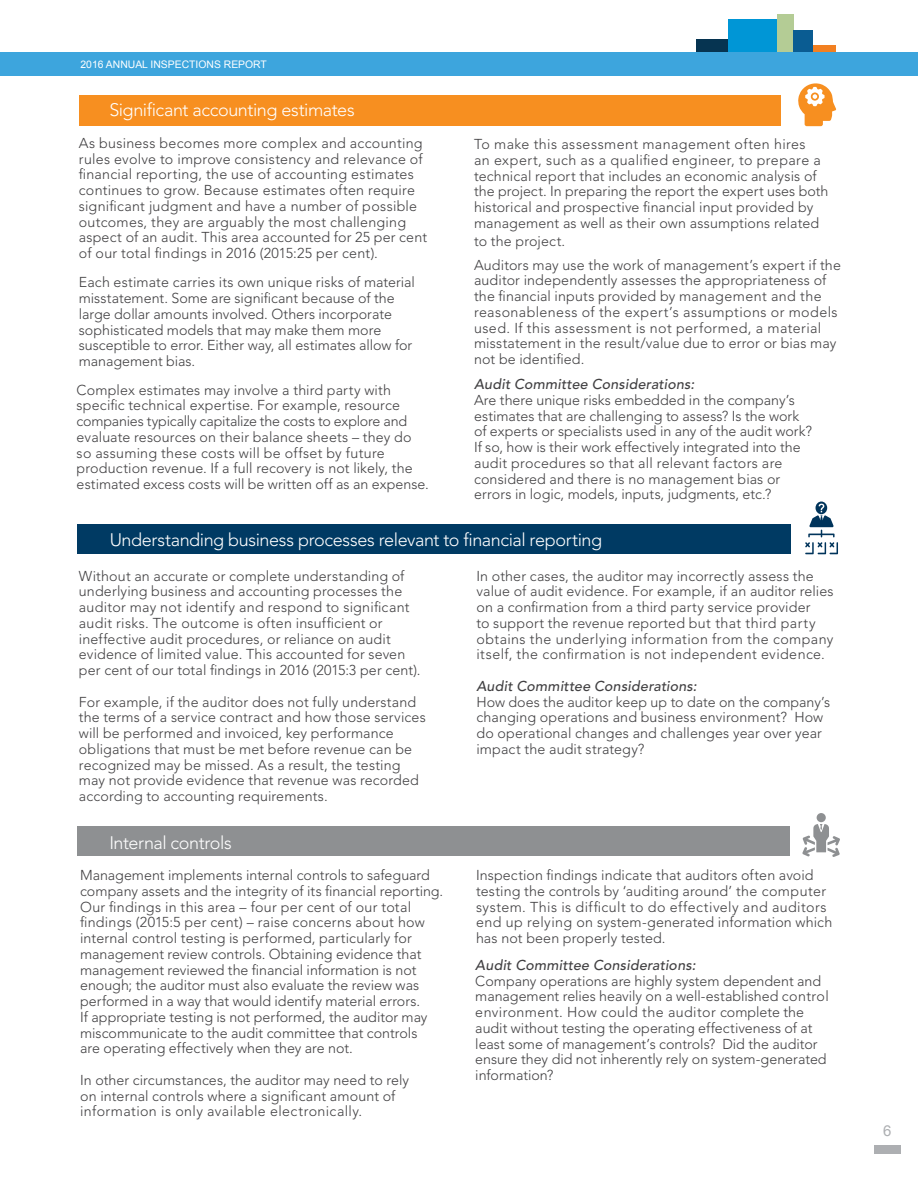
<style>
.page{position:relative;width:918px;height:1188px;background:#fff}
.page>*{position:absolute;margin:0;border:0;box-sizing:border-box;transform-origin:0 0}
.t1{font:300 18px "Avenir";letter-spacing:-.025em;color:#fff}
.t2{font:15px "Arial";color:#adafb2}
.t3{font:300 14.25px/15.8px "Avenir";letter-spacing:.01em;color:#414042}
.t4{font:italic 500 14.25px "Avenir";letter-spacing:.015em;color:#414042}
.t5{font:10.35px "Arial";color:#fff}
</style>
<div class="page">
<div style="left:874px;top:1145px;width:26px;height:9px;background:#adafb2"></div>
<div style="left:728px;top:19px;width:49px;height:34px;background:#0096d6"></div>
<div style="left:777px;top:14px;width:17px;height:39px;background:#b4cc95"></div>
<div style="left:813px;top:45px;width:23px;height:8px;background:#f28021"></div>
<div style="left:696px;top:39px;width:32px;height:14px;background:#063451"></div>
<div style="left:794px;top:30px;width:19px;height:23px;background:#0a5c92"></div>
<div style="left:0;top:53px;width:918px;height:23px;background:#3da5dd"></div>
<div style="left:79px;top:95px;width:701px;height:31px;background:#f78f20"></div>
<svg style="left:798px;top:83px;width:38px;height:43px"></svg>
<div style="left:77px;top:525px;width:714px;height:29px;background:#003a63"></div>
<svg style="left:805px;top:502px;width:33px;height:52px"></svg>
<div style="left:77px;top:827px;width:713px;height:29px;background:#8e9092"></div>
<div style="left:817px;top:813px;width:9px;height:9px;background:#8e9092;border-radius:50%"></div>
<svg style="left:802px;top:824px;width:38px;height:33px"></svg>
<p class="t5" style="left:80px;top:58px;width:188px">2016 ANNUAL INSPECTIONS REPORT</p>
<p class="t1" style="left:109px;top:100px;width:247px">Significant accounting estimates</p>
<p class="t3" style="left:79px;top:135px;width:350px">As business becomes more complex and accounting rules evolve to improve consistency and relevance of financial reporting, the use of accounting estimates continues to grow. Because estimates often require significant judgment and have a number of possible outcomes, they are arguably the most challenging aspect of an audit. This area accounted for 25 per cent of our total findings in 2016 (2015:25 per cent).</p>
<p class="t3" style="left:79px;top:275px;width:337px">Each estimate carries its own unique risks of material misstatement. Some are significant because of the large dollar amounts involved. Others incorporate sophisticated models that may make them more susceptible to error. Either way, all estimates allow for management bias.</p>
<p class="t3" style="left:77px;top:382px;width:354px">Complex estimates may involve a third party with specific technical expertise. For example, resource companies typically capitalize the costs to explore and evaluate resources on their balance sheets – they do so assuming these costs will be offset by future production revenue. If a full recovery is not likely, the estimated excess costs will be written off as an expense.</p>
<p class="t5" style="left:80px;top:60px;width:229px">ANNUAL INSPECTIONS REPORT MARCH 2016</p>
<p class="t3" style="left:474px;top:136px;width:356px">To make this assessment management often hires<br>an expert, such as a qualified engineer, to prepare a technical report that includes an economic analysis of the project. In preparing the report the expert uses both historical and prospective financial input provided by management as well as their own assumptions related</p>
<p class="t3" style="left:474px;top:229px;width:368px;line-height:23.9px">to the project.<br>Auditors may use the work of management’s expert if the</p>
<p class="t3" style="left:474px;top:273px;width:365px">auditor independently assesses the appropriateness of the financial inputs provided by management and the reasonableness of the expert’s assumptions or models used. If this assessment is not performed, a material misstatement in the result/value due to error or bias may not be identified.</p>
<p class="t4" style="left:474px;top:376px;width:222px">Audit Committee Considerations:</p>
<p class="t3" style="left:474px;top:392px;width:339px">Are there unique risks embedded in the company’s estimates that are challenging to assess? Is the work of experts or specialists used in any of the audit work?<br>If so, how is their work effectively integrated into the audit procedures so that all relevant factors are considered and there is no management bias or errors in logic, models, inputs, judgments, etc.?</p>
<p class="t1" style="left:110px;top:529px;width:494px">Understanding business processes relevant to financial reporting</p>
<p class="t3" style="left:79px;top:568px;width:343px">Without an accurate or complete understanding of underlying business and accounting processes the auditor may not identify and respond to significant audit risks. The outcome is often insufficient or ineffective audit procedures, or reliance on audit evidence of limited value. This accounted for seven per cent of our total findings in 2016 (2015:3 per cent).</p>
<p class="t3" style="left:79px;top:694px;width:348px">For example, if the auditor does not fully understand the terms of a service contract and how those services will be performed and invoiced, key performance obligations that must be met before revenue can be recognized may be missed. As a result, the testing may not provide evidence that revenue was recorded according to accounting requirements.</p>
<p class="t1" style="left:109px;top:832px;width:124px">Internal controls</p>
<p class="t3" style="left:80px;top:867px;width:365px">Management implements internal controls to safeguard company assets and the integrity of its financial reporting.<br>Our findings in this area – four per cent of our total findings (2015:5 per cent) – raise concerns about how internal control testing is performed, particularly for management review controls. Obtaining evidence that management reviewed the financial information is not enough; the auditor must also evaluate the review was performed in a way that would identify material errors.<br>If appropriate testing is not performed, the auditor may miscommunicate to the audit committee that controls<br>are operating effectively when they are not.</p>
<p class="t3" style="left:80px;top:1072px;width:330px">In other circumstances, the auditor may need to rely on internal controls where a significant amount of information is only available electronically.</p>
<p class="t3" style="left:476px;top:568px;width:359px">In other cases, the auditor may incorrectly assess the value of audit evidence. For example, if an auditor relies on a confirmation from a third party service provider<br>to support the revenue reported but that third party obtains the underlying information from the company itself, the confirmation is not independent evidence.</p>
<p class="t4" style="left:476px;top:678px;width:222px">Audit Committee Considerations:</p>
<p class="t3" style="left:476px;top:694px;width:355px">How does the auditor keep up to date on the company’s changing operations and business environment? How do operational changes and challenges year over year impact the audit strategy?</p>
<p class="t3" style="left:476px;top:867px;width:358px">Inspection findings indicate that auditors often avoid testing the controls by ‘auditing around’ the computer system. This is difficult to do effectively and auditors end up relying on system-generated information which has not been properly tested.</p>
<p class="t4" style="left:475px;top:957px;width:222px">Audit Committee Considerations:</p>
<p class="t3" style="left:475px;top:973px;width:355px">Company operations are highly system dependent and management relies heavily on a well-established control environment. How could the auditor complete the audit without testing the operating effectiveness of at least some of management’s controls? Did the auditor ensure they did not inherently rely on system-generated information?</p>
<p class="t2" style="left:883px;top:1121px;width:10px">6</p>
</div>
